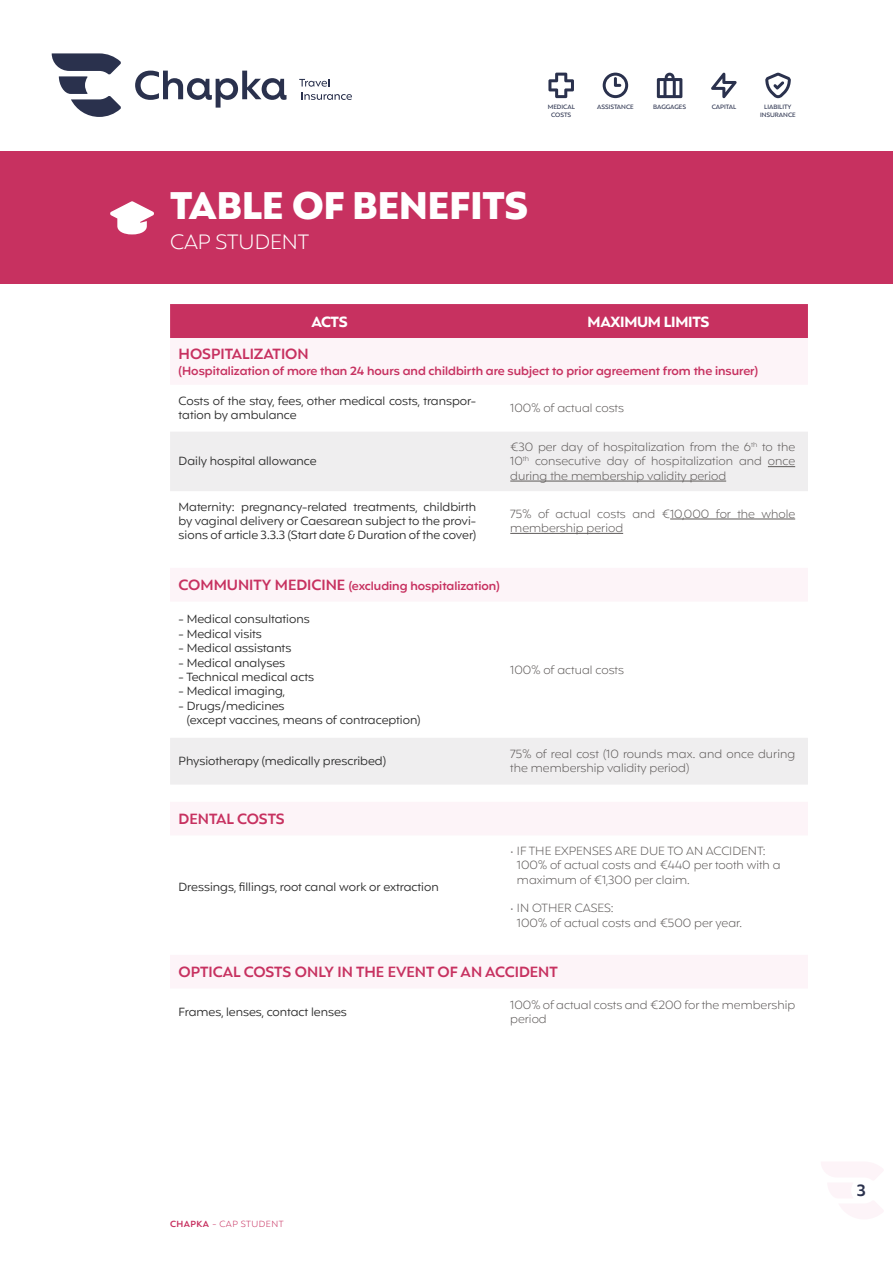
<style>
.page{position:relative;width:893px;height:1263px;background:#fff}
.page>*{position:absolute;margin:0;border:0;box-sizing:border-box;transform-origin:0 0}
.t1{font:900 39px "Mangueira Alt";color:#fff}
.t2{font:300 21px "Mangueira Alt";color:#fff}
.t3{font:600 16.5px "Mangueira Alt";color:#2a314d}
.t4{font:600 15px "Mangueira Alt";color:#c73160}
.t5{font:700 15px "Mangueira Alt";letter-spacing:-.02em;color:#fff}
.t6{font:12px/14.4px "Mangueira Alt";color:#2b2b2b}
.t7{font:300 12px/14.4px "Mangueira Alt";color:#5d5958}
.t8{font:600 12px "Mangueira Alt";color:#c73160}
.t9{font:300 9px "Mangueira Alt";letter-spacing:.05em;color:#c73160}
.t10{font:500 6.3px/7.6px "Mangueira Alt";color:#2a314d;text-align:center}
.s1{font-size:15px}
.s2{font-weight:600}
</style>
<div class="page">
<svg style="left:821px;top:1162px;width:62px;height:57px"></svg>
<div style="left:170px;top:304px;width:638px;height:34px;background:#c73160"></div>
<div style="left:170px;top:338px;width:638px;height:46px;background:#fdf4f8"></div>
<svg style="left:170px;top:784px;width:638px;height:204px"></svg>
<svg style="left:170px;top:432px;width:638px;height:352px"></svg>
<svg style="left:768px;top:466px;width:27px;height:1px"></svg>
<hr style="left:510px;top:481px;width:216px;height:1px;background:#5d5958">
<hr style="left:670px;top:519px;width:125px;height:1px;background:#5d5958">
<hr style="left:510px;top:533px;width:113px;height:1px;background:#5d5958">
<div style="left:0;top:152px;width:893px;height:132px;background:#c73160"></div>
<svg style="left:110px;top:201px;width:44px;height:33px"></svg>
<svg style="left:548px;top:73px;width:26px;height:25px"></svg>
<svg style="left:603px;top:73px;width:25px;height:25px"></svg>
<svg style="left:657px;top:73px;width:25px;height:25px"></svg>
<svg style="left:765px;top:73px;width:26px;height:25px"></svg>
<svg style="left:711px;top:73px;width:26px;height:25px"></svg>
<svg style="left:52px;top:53px;width:69px;height:64px"></svg>
<svg style="left:135px;top:71px;width:152px;height:37px"></svg>
<svg style="left:299px;top:79px;width:53px;height:21px"></svg>
<p class="t10" style="left:548px;top:103px;width:29px">MEDICAL<br>COSTS</p>
<p class="t10" style="left:597px;top:103px;width:38px">ASSISTANCE</p>
<p class="t10" style="left:653px;top:103px;width:34px">BAGGAGES</p>
<p class="t10" style="left:712px;top:103px;width:26px">CAPITAL</p>
<p class="t10" style="left:760px;top:103px;width:37px">LIABILITY<br>INSURANCE</p>
<h1 class="t1" style="left:170px;top:180px;width:360px">TABLE OF BENEFITS</h1>
<h2 class="t2" style="left:170px;top:227px;width:141px">CAP STUDENT</h2>
<p class="t5" style="left:311px;top:312px;width:38px">ACTS</p>
<p class="t5" style="left:587px;top:312px;width:123px">MAXIMUM LIMITS</p>
<p class="t4" style="left:179px;top:344px;width:132px">HOSPITALIZATION</p>
<p class="t8" style="left:179px;top:363px;width:581px">(Hospitalization of more than 24 hours and childbirth are subject to prior agreement from the insurer)</p>
<p class="t6" style="left:179px;top:395px;width:299px">Costs of the stay, fees, other medical costs, transpor&shy;tation by ambulance</p>
<p class="t7" style="left:510px;top:402px;width:115px">100% of actual costs</p>
<p class="t6" style="left:179px;top:455px;width:140px">Daily hospital allowance</p>
<p class="t7" style="left:510px;top:441px;width:286px;text-align:justify">€30 per day of hospitalization from the 6<sup>th</sup> to the 10<sup>th</sup> consecutive day of hospitalization and once during the membership validity period</p>
<p class="t6" style="left:179px;top:500px;width:299px;text-align:justify">Maternity: pregnancy-related treatments, childbirth by vaginal delivery or Caesarean subject to the provi&shy;sions of article 3.3.3 (Start date &amp; Duration of the cover)</p>
<p class="t7" style="left:510px;top:507px;width:286px">75% of actual costs and €10,000 for the whole membership period</p>
<p class="t8" style="left:179px;top:578px;width:323px"><span class="s1">COMMUNITY MEDICINE</span> (excluding hospitalization)</p>
<p class="t6" style="left:179px;top:613px;width:133px">- Medical consultations</p>
<p class="t6" style="left:179px;top:627px;width:85px">- Medical visits</p>
<p class="t6" style="left:179px;top:642px;width:114px">- Medical assistants</p>
<p class="t6" style="left:179px;top:656px;width:108px">- Medical analyses</p>
<p class="t6" style="left:179px;top:671px;width:137px">- Technical medical acts</p>
<p class="t6" style="left:179px;top:685px;width:108px">- Medical imaging,</p>
<p class="t6" style="left:187px;top:699px;width:235px;text-indent:-8px">- Drugs/medicines<br>(except vaccines, means of contraception)</p>
<p class="t7" style="left:510px;top:663px;width:115px">100% of actual costs</p>
<p class="t6" style="left:179px;top:755px;width:209px">Physiotherapy (medically prescribed)</p>
<p class="t7" style="left:510px;top:748px;width:286px">75% of real cost (10 rounds max. and once during the membership validity period)</p>
<p class="t4" style="left:179px;top:809px;width:108px">DENTAL COSTS</p>
<p class="t7" style="left:517px;top:844px;width:265px;text-indent:-7px">• IF THE EXPENSES ARE DUE TO AN ACCIDENT:<br>100% of actual costs and €440 per tooth with a maximum of €1,300 per claim.</p>
<p class="t7" style="left:517px;top:902px;width:227px;text-indent:-7px">• IN OTHER CASES:<br>100% of actual costs and €500 per year.</p>
<p class="t4" style="left:179px;top:962px;width:381px">OPTICAL COSTS ONLY IN THE EVENT OF AN ACCIDENT</p>
<p class="t6" style="left:179px;top:1006px;width:170px">Frames, lenses, contact lenses</p>
<p class="t7" style="left:510px;top:998px;width:286px">100% of actual costs and €200 for the membership period</p>
<p class="t6" style="left:179px;top:880px;width:262px">Dressings, fillings, root canal work or extraction</p>
<p class="t9" style="left:170px;top:1218px;width:115px"><span class="s2">CHAPKA</span> - CAP STUDENT</p>
<h3 class="t3" style="left:857px;top:1179px;width:11px">3</h3>
</div>
